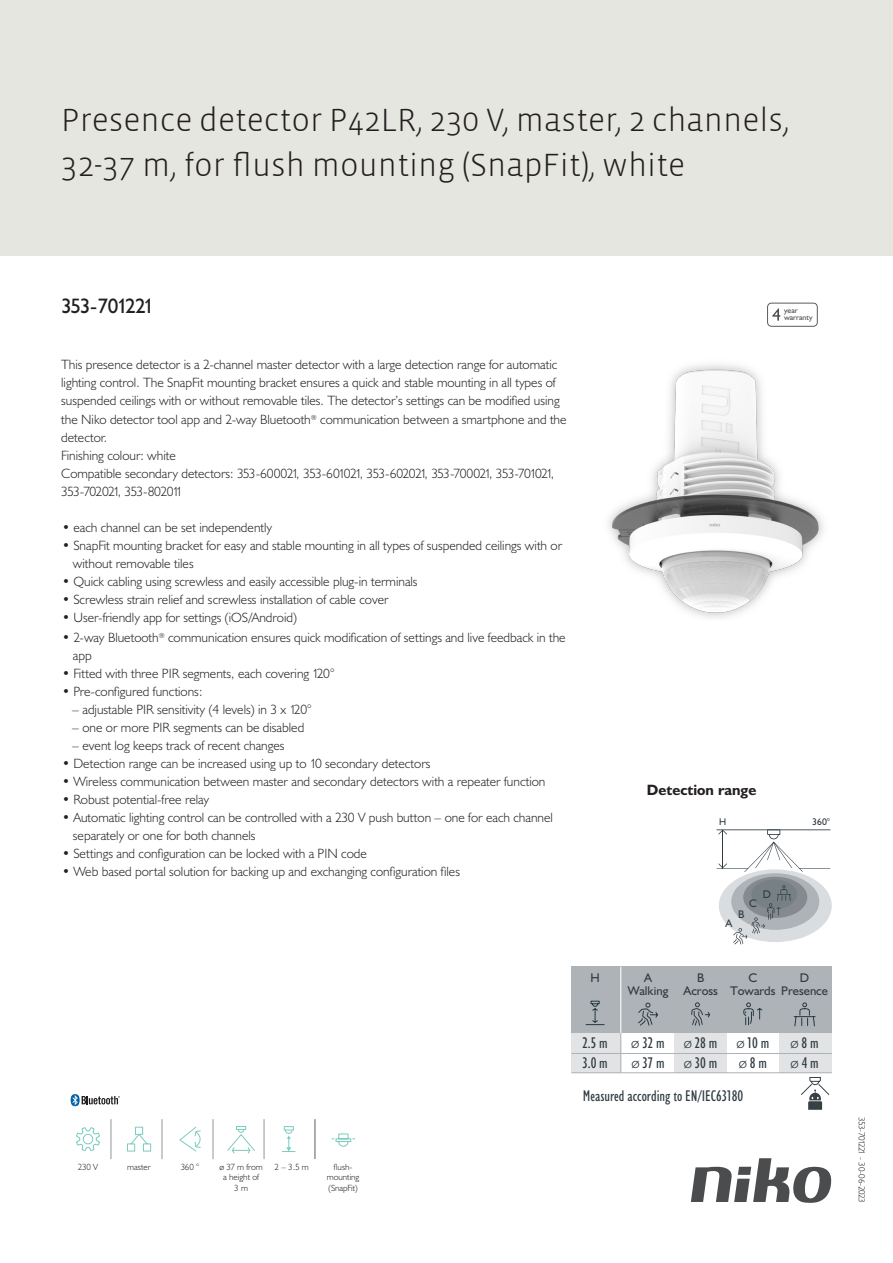
<style>
.page{position:relative;width:893px;height:1263px;background:#fff}
.page>*{position:absolute;margin:0;border:0;box-sizing:border-box;transform-origin:0 0}
.Title_datasheets{font:300 33px/45px "Vista Sans";color:#231f20}
.Article_number{font:21px "Humanist 521 BT";letter-spacing:-.06em;color:#231f20}
.t1{font:condensed 15.6px/20.7px "Humanist 521 BT";color:#2f3b41}
.Titles_parts{font:700 15px "Humanist 521 BT";color:#231f20}
.USP_bullets{font:300 13.5px/18px "Humanist 521 BT";color:#231f20}
.USPs{font:300 13.5px/18px "Humanist 521 BT";color:#231f20}
.t2{font:12.6px/13.6px "Humanist 521 BT";color:#2f3b41;text-align:center}
.t3{font:11.1px "Humanist 521 BT";color:#2f3b41}
.t4{font:9.75px "Humanist 521 BT";color:#2f3b41}
.icontext{font:300 9px/10.8px "Humanist 521 BT";color:#231f20;text-align:center}
.Revision{font:300 9px "Humanist 521 BT";letter-spacing:-.05em;color:#231f20}
.t5{font:7.8px/7.8px "Humanist 521 BT";color:#4b4c4d}
.s1{font-weight:300;font-stretch:normal}
</style>
<div class="page">
<svg style="left:691px;top:1158px;width:141px;height:45px"></svg>
<div style="left:0;top:0;width:893px;height:255px;background:#e6e6e0"></div>
<img style="left:608px;top:364px;width:215px;height:254px">
<svg style="left:76px;top:1127px;width:24px;height:24px"></svg>
<svg style="left:127px;top:1126px;width:25px;height:26px"></svg>
<svg style="left:179px;top:1126px;width:22px;height:26px"></svg>
<svg style="left:227px;top:1126px;width:28px;height:28px"></svg>
<svg style="left:331px;top:1133px;width:25px;height:14px"></svg>
<svg style="left:282px;top:1126px;width:14px;height:26px"></svg>
<hr style="left:314px;top:1119px;width:1px;height:40px;background:#939598">
<hr style="left:111px;top:1119px;width:1px;height:40px;background:#939598">
<hr style="left:162px;top:1119px;width:1px;height:40px;background:#939598">
<hr style="left:213px;top:1119px;width:1px;height:40px;background:#939598">
<hr style="left:264px;top:1119px;width:1px;height:40px;background:#939598">
<hr style="left:315px;top:1119px;width:1px;height:40px;background:#939598">
<svg style="left:71px;top:1094px;width:49px;height:12px"></svg>
<svg style="left:767px;top:303px;width:51px;height:24px"></svg>
<div style="left:719px;top:869px;width:113px;height:73px;background:#dadddf;border-radius:50%"></div>
<div style="left:731px;top:873px;width:88px;height:57px;background:#adb3b7;border-radius:50%"></div>
<div style="left:743px;top:877px;width:64px;height:41px;background:#848a90;border-radius:50%"></div>
<div style="left:751px;top:880px;width:46px;height:29px;background:#778085;border-radius:50%"></div>
<hr style="left:716px;top:829px;width:115px;height:1px;background:#2f3b41">
<svg style="left:717px;top:829px;width:113px;height:43px"></svg>
<svg style="left:733px;top:885px;width:58px;height:59px"></svg>
<div style="left:571px;top:1033px;width:50px;height:40px;background:#e1e3e4"></div>
<div style="left:674px;top:1033px;width:53px;height:39px;background:#e1e3e4"></div>
<div style="left:779px;top:1033px;width:53px;height:39px;background:#e1e3e4"></div>
<hr style="left:571px;top:1053px;width:261px;height:1px;background:#adb3b7">
<hr style="left:571px;top:1072px;width:261px;height:1px;background:#adb3b7">
<div style="left:571px;top:966px;width:261px;height:67px;background:#adb3b7"></div>
<svg style="left:638px;top:1002px;width:20px;height:24px"></svg>
<svg style="left:743px;top:1002px;width:20px;height:24px"></svg>
<svg style="left:585px;top:1000px;width:20px;height:25px"></svg>
<hr style="left:620px;top:1030px;width:1px;height:42px;background:#adb3b7">
<svg style="left:793px;top:1002px;width:23px;height:25px"></svg>
<svg style="left:691px;top:1002px;width:19px;height:24px"></svg>
<hr style="left:620px;top:966px;width:1px;height:67px;background:#fff">
<svg style="left:801px;top:1077px;width:29px;height:33px"></svg>
<p class="Title_datasheets" style="left:61px;top:98px;width:730px">Presence detector P42LR, 230 V, master, 2 channels,<br>32-37 m, for flush mounting (SnapFit), white</p>
<p class="Article_number" style="left:61px;top:293px;width:95px">353-701221</p>
<p class="USPs" style="left:61px;top:355px;width:500px">This presence detector is a 2-channel master detector with a large detection range for automatic lighting control. The SnapFit mounting bracket ensures a quick and stable mounting in all types of suspended ceilings with or without removable tiles. The detector’s settings can be modified using</p>
<p class="USPs" style="left:61px;top:410px;width:507px">the Niko detector tool app and 2-way Bluetooth<sup>®</sup> communication between a smartphone and the detector.<br>Finishing colour: white<br>Compatible secondary detectors: 353-600021, 353-601021, 353-602021, 353-700021, 353-701021, 353-702021, 353-802011</p>
<p class="USP_bullets" style="left:62px;top:518px;width:212px">• each channel can be set independently</p>
<p class="USP_bullets" style="left:73px;top:536px;width:491px;text-indent:-11px">• SnapFit mounting bracket for easy and stable mounting in all types of suspended ceilings with or without removable tiles</p>
<p class="USP_bullets" style="left:62px;top:572px;width:357px">• Quick cabling using screwless and easily accessible plug-in terminals</p>
<p class="USP_bullets" style="left:62px;top:590px;width:328px">• Screwless strain relief and screwless installation of cable cover</p>
<p class="USP_bullets" style="left:62px;top:608px;width:236px">• User-friendly app for settings (iOS/Android)</p>
<p class="USP_bullets" style="left:73px;top:628px;width:494px;text-indent:-11px">• 2-way Bluetooth<sup>®</sup> communication ensures quick modification of settings and live feedback in the app</p>
<p class="USP_bullets" style="left:62px;top:664px;width:274px">• Fitted with three PIR segments, each covering 120°</p>
<p class="USP_bullets" style="left:62px;top:682px;width:142px">• Pre-configured functions:</p>
<p class="USP_bullets" style="left:72px;top:700px;width:241px">– adjustable PIR sensitivity (4 levels) in 3 x 120°</p>
<p class="USP_bullets" style="left:72px;top:718px;width:233px">– one or more PIR segments can be disabled</p>
<p class="USP_bullets" style="left:72px;top:736px;width:214px">– event log keeps track of recent changes</p>
<p class="USP_bullets" style="left:62px;top:754px;width:370px">• Detection range can be increased using up to 10 secondary detectors</p>
<p class="USP_bullets" style="left:62px;top:772px;width:485px">• Wireless communication between master and secondary detectors with a repeater function</p>
<p class="USP_bullets" style="left:62px;top:790px;width:149px">• Robust potential-free relay</p>
<p class="USP_bullets" style="left:73px;top:808px;width:482px;text-indent:-11px">• Automatic lighting control can be controlled with a 230 V push button – one for each channel separately or one for both channels</p>
<p class="USP_bullets" style="left:62px;top:844px;width:306px">• Settings and configuration can be locked with a PIN code</p>
<p class="USP_bullets" style="left:62px;top:862px;width:399px">• Web based portal solution for backing up and exchanging configuration files</p>
<p class="t5" style="left:784px;top:306px;width:30px">year warranty</p>
<p class="Titles_parts" style="left:647px;top:781px;width:111px">Detection range</p>
<p class="t4" style="left:719px;top:816px;width:9px">H</p>
<p class="t3" style="left:763px;top:887px;width:10px">D</p>
<p class="t3" style="left:749px;top:896px;width:9px">C</p>
<p class="t3" style="left:738px;top:907px;width:8px">B</p>
<p class="t3" style="left:726px;top:917px;width:8px">A</p>
<p class="t4" style="left:812px;top:816px;width:19px">360°</p>
<p class="t2" style="left:730px;top:970px;width:47px">C<br>Towards</p>
<p class="t2" style="left:590px;top:970px;width:11px">H</p>
<p class="t2" style="left:781px;top:970px;width:48px">D<br>Presence</p>
<p class="t2" style="left:628px;top:970px;width:42px">A<br>Walking</p>
<p class="t1" style="left:631px;top:1032px;width:88px"><span class="s1">ø</span> 32 m<br><span class="s1">ø</span> 37 m <span class="s1">ø</span> 30 m</p>
<p class="t2" style="left:683px;top:970px;width:36px">B<br>Across</p>
<p class="t1" style="left:582px;top:1032px;width:27px">2.5 m<br>3.0 m</p>
<p class="t1" style="left:684px;top:1032px;width:87px"><span class="s1">ø</span> 28 m <span class="s1">ø</span> 10 m</p>
<p class="t1" style="left:790px;top:1032px;width:30px"><span class="s1">ø</span> 8 m</p>
<p class="t1" style="left:739px;top:1053px;width:30px"><span class="s1">ø</span> 8 m</p>
<p class="t1" style="left:790px;top:1053px;width:30px"><span class="s1">ø</span> 4 m</p>
<p class="t1" style="left:583px;top:1086px;width:162px">Measured according to EN/IEC63180</p>
<p class="icontext" style="left:78px;top:1161px;width:22px">230 V</p>
<p class="icontext" style="left:127px;top:1161px;width:25px">master</p>
<p class="icontext" style="left:181px;top:1161px;width:20px">360 °</p>
<p class="icontext" style="left:219px;top:1161px;width:45px">ø 37 m from a height of<br>3 m</p>
<p class="icontext" style="left:327px;top:1161px;width:34px">flush&shy;mounting (SnapFit)</p>
<p class="icontext" style="left:275px;top:1161px;width:36px">2 – 3.5 m</p>
<p class="Revision" style="left:868px;top:1117px;width:87px;rotate:90deg">353-701221 - 30-06-2023</p>
</div>
